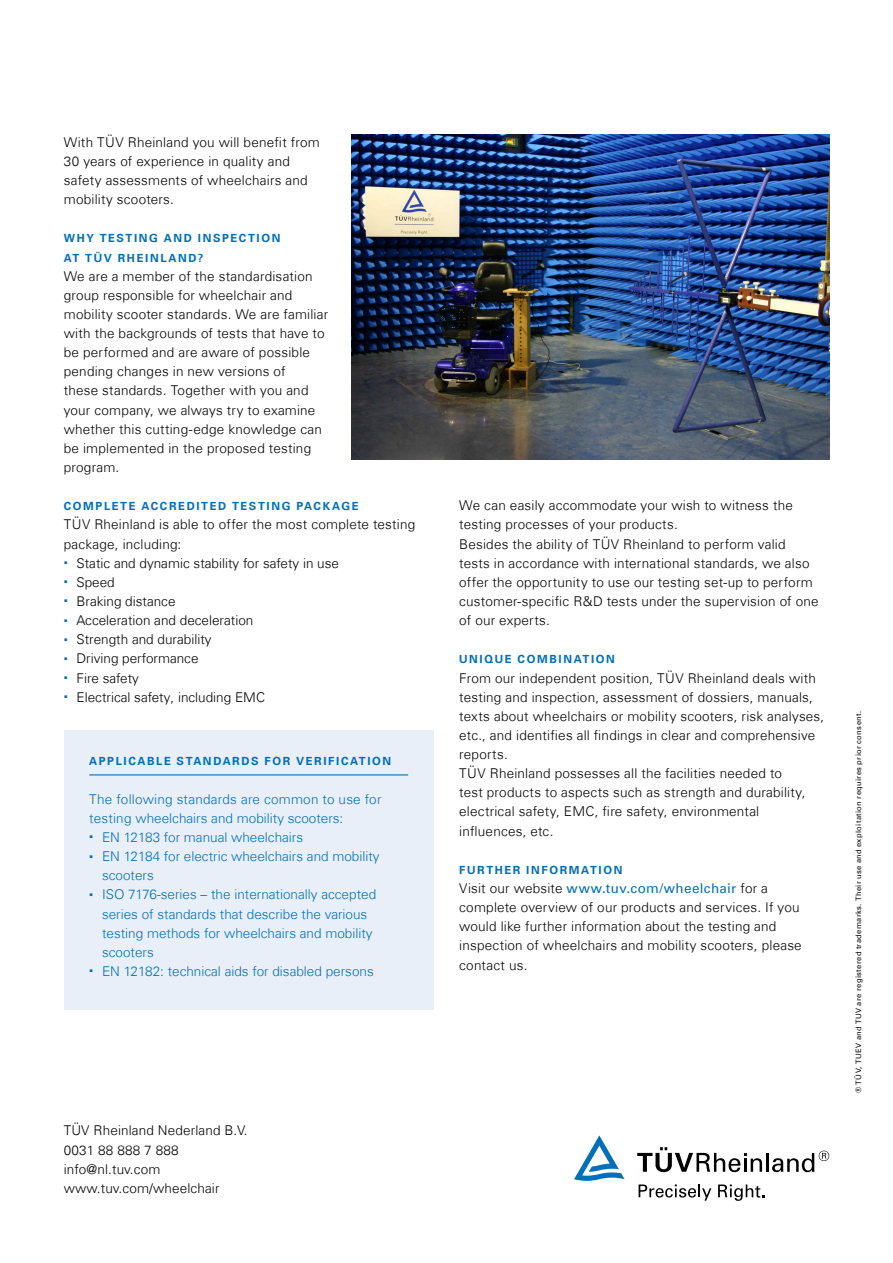
<style>
.page{position:relative;width:893px;height:1263px;background:#fff}
.page>*{position:absolute;margin:0;border:0;box-sizing:border-box;transform-origin:0 0}
.t1{font:300 13.5px/19.2px "Univers Com 45";letter-spacing:.015em;color:#000}
.t2{font:300 13.5px "Univers Com 45";color:#006fb9}
.t3{font:13.5px "Univers Com 55 Roman";letter-spacing:.025em;color:#006fb9}
.t4{font:700 11.25px/19.2px "Univers Com 65";letter-spacing:.145em;color:#006fb9}
.t5{font:7.5px "Univers Com 55 Roman";letter-spacing:.05em;color:#000}
.s1{font-family:"Univers Com 45";font-weight:300;color:#000}
</style>
<div class="page">
<svg style="left:639px;top:1184px;width:72px;height:17px"></svg>
<svg style="left:718px;top:1184px;width:46px;height:17px"></svg>
<svg style="left:637px;top:1147px;width:125px;height:25px"></svg>
<hr style="left:766px;top:1153px;width:3px;height:19px;background:#000">
<svg style="left:772px;top:1150px;width:57px;height:22px"></svg>
<svg style="left:574px;top:1135px;width:51px;height:46px"></svg>
<div style="left:64px;top:730px;width:370px;height:280px;background:#e9eff9"></div>
<hr style="left:89px;top:774px;width:319px;height:1px;background:#006fb9">
<img style="left:351px;top:134px;width:478px;height:325px">
<p class="t1" style="left:64px;top:132px;width:258px">With TÜV Rheinland you will benefit from 30 years of experience in quality and safety assessments of wheelchairs and mobility scooters.</p>
<p class="t4" style="left:64px;top:229px;width:218px">WHY TESTING AND INSPECTION<br>AT TÜV RHEINLAND?</p>
<p class="t1" style="left:64px;top:266px;width:266px">We are a member of the standardisation group responsible for wheelchair and mobility scooter standards. We are familiar with the backgrounds of tests that have to be performed and are aware of possible pending changes in new versions of<br>these standards. Together with you and your company, we always try to examine whether this cutting-edge knowledge can be implemented in the proposed testing program.</p>
<p class="t4" style="left:64px;top:497px;width:296px">COMPLETE ACCREDITED TESTING PACKAGE</p>
<p class="t1" style="left:64px;top:515px;width:353px">TÜV Rheinland is able to offer the most complete testing</p>
<p class="t1" style="left:64px;top:534px;width:119px">package, including:</p>
<p class="t1" style="left:77px;top:553px;width:264px">Static and dynamic stability for safety in use</p>
<p class="t1" style="left:77px;top:572px;width:40px">Speed</p>
<p class="t1" style="left:77px;top:591px;width:101px">Braking distance</p>
<p class="t1" style="left:77px;top:611px;width:178px">Acceleration and deceleration</p>
<p class="t1" style="left:77px;top:630px;width:137px">Strength and durability</p>
<p class="t1" style="left:77px;top:649px;width:123px">Driving performance</p>
<p class="t1" style="left:77px;top:668px;width:64px">Fire safety</p>
<p class="t1" style="left:77px;top:687px;width:190px">Electrical safety, including EMC</p>
<p class="t4" style="left:89px;top:752px;width:303px">APPLICABLE STANDARDS FOR VERIFICATION</p>
<p class="t2" style="left:89px;top:791px;width:294px">The following standards are common to use for</p>
<p class="t2" style="left:89px;top:810px;width:256px">testing wheelchairs and mobility scooters:</p>
<p class="t2" style="left:102px;top:829px;width:203px">EN 12183 for manual wheelchairs</p>
<p class="t2" style="left:102px;top:848px;width:279px">EN 12184 for electric wheelchairs and mobility</p>
<p class="t2" style="left:102px;top:867px;width:53px">scooters</p>
<p class="t2" style="left:102px;top:886px;width:276px">ISO 7176-series – the internationally accepted</p>
<p class="t2" style="left:102px;top:905px;width:267px">series of standards that describe the various</p>
<p class="t2" style="left:102px;top:925px;width:272px">testing methods for wheelchairs and mobility</p>
<p class="t2" style="left:102px;top:944px;width:53px">scooters</p>
<p class="t2" style="left:102px;top:963px;width:273px">EN 12182: technical aids for disabled persons</p>
<p class="t1" style="left:64px;top:1121px;width:185px">TÜV Rheinland Nederland B.V.<br>0031 88 888 7 888 info@nl.tuv.com www.tuv.com/wheelchair</p>
<p class="t1" style="left:459px;top:496px;width:361px">We can easily accommodate your wish to witness the testing processes of your products.<br>Besides the ability of TÜV Rheinland to perform valid tests in accordance with international standards, we also offer the opportunity to use our testing set-up to perform customer-specific R&amp;D tests under the supervision of one of our experts.</p>
<p class="t4" style="left:459px;top:650px;width:157px">UNIQUE COMBINATION</p>
<p class="t1" style="left:459px;top:668px;width:367px">From our independent position, TÜV Rheinland deals with testing and inspection, assessment of dossiers, manuals, texts about wheelchairs or mobility scooters, risk analyses, etc., and identifies all findings in clear and comprehensive reports.<br>TÜV Rheinland possesses all the facilities needed to<br>test products to aspects such as strength and durability, electrical safety, EMC, fire safety, environmental influences, etc.</p>
<p class="t4" style="left:459px;top:860px;width:165px">FURTHER INFORMATION</p>
<p class="t3" style="left:459px;top:880px;width:310px"><span class="s1">Visit our website</span> www.tuv.com/wheelchair <span class="s1">for a</span></p>
<p class="t1" style="left:459px;top:898px;width:344px">complete overview of our products and services. If you would like further information about the testing and inspection of wheelchairs and mobility scooters, please contact us.</p>
<p class="t5" style="left:854px;top:1093px;width:383px;rotate:-90deg">® TÜV, TUEV and TUV are registered trademarks. Their use and exploitation requires prior consent.</p>
</div>
